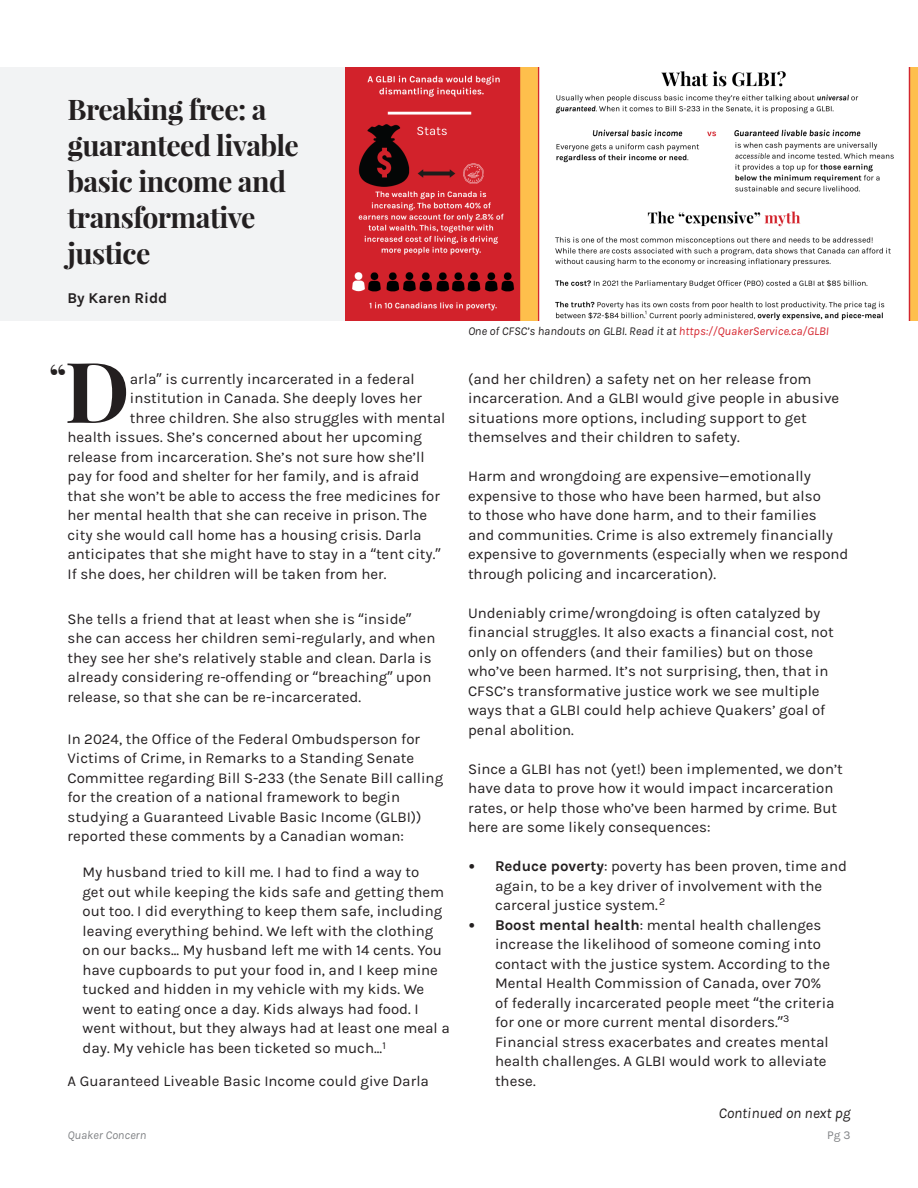
<style>
.page{position:relative;width:918px;height:1188px;background:#fff}
.page>*{position:absolute;margin:0;border:0;box-sizing:border-box;transform-origin:0 0}
.First_Paragraph_with{font:700 84px "Playfair Display";color:#231f20}
.Body_Copy{font:700 37.5px "Playfair Display";color:#231f20}
.Article_Title{font:700 28.5px/36px "Playfair Display";letter-spacing:-.02em;color:#231f20}
.Footnotes___Captions{font:15px/19.5px "Karla";color:#231f20}
.First_Paragraph_with-2{font:15px "Karla";color:#231f20}
.Body_Copy-2{font:italic 15px "Karla";color:#231f20}
.Body_Copy-3{font:700 15px "Karla";color:#231f20}
.Footnotes___Captions-2{font:italic 12px "Karla";color:#231f20}
.t1{font:italic 12px "Karla";color:#808285}
.t2{font:12px "Karla";color:#808285}
.Body_Copy-4{font:10.5px "Karla";color:#231f20}
.s1{font-family:"Open Sans"}
.s2{color:#d5232c}
.s3{font-family:"Calibri"}
.s4{font-weight:700}
</style>
<div class="page">
<div style="left:0;top:68px;width:380px;height:253px;background:#f2f3f4"></div>
<img style="left:345px;top:68px;width:573px;height:253px">
<p class="Article_Title" style="left:68px;top:91px;width:233px">Breaking free: a guaranteed livable basic income and transformative justice</p>
<p class="Body_Copy-3" style="left:68px;top:289px;width:101px">By Karen Ridd</p>
<p class="First_Paragraph_with" style="left:65px;top:338px;width:67px">D</p>
<p class="First_Paragraph_with-2" style="left:130px;top:371px;width:286px">arla<span class="s1">”</span> is currently incarcerated in a federal</p>
<p class="Body_Copy" style="left:49px;top:354px;width:19px">“</p>
<p class="First_Paragraph_with-2" style="left:130px;top:390px;width:294px">institution in Canada. She deeply loves her</p>
<p class="First_Paragraph_with-2" style="left:130px;top:410px;width:317px">three children. She also struggles with mental</p>
<p class="First_Paragraph_with-2" style="left:68px;top:429px;width:356px">health issues. She’s concerned about her upcoming</p>
<p class="First_Paragraph_with-2" style="left:68px;top:449px;width:359px">release from incarceration. She’s not sure how she’ll</p>
<p class="First_Paragraph_with-2" style="left:68px;top:468px;width:354px">pay for food and shelter for her family, and is afraid</p>
<p class="First_Paragraph_with-2" style="left:68px;top:488px;width:374px">that she won’t be able to access the free medicines for</p>
<p class="First_Paragraph_with-2" style="left:68px;top:507px;width:361px">her mental health that she can receive in prison. The</p>
<p class="First_Paragraph_with-2" style="left:68px;top:527px;width:356px">city she would call home has a housing crisis. Darla</p>
<p class="First_Paragraph_with-2" style="left:68px;top:546px;width:375px">anticipates that she might have to stay in a <span class="s1">“</span>tent city.<span class="s1">”</span></p>
<p class="First_Paragraph_with-2" style="left:68px;top:566px;width:321px">If she does, her children will be taken from her.</p>
<p class="Footnotes___Captions" style="left:68px;top:609px;width:369px">She tells a friend that at least when she is <span class="s1">“</span>inside<span class="s1">” </span>she can access her children semi-regularly, and when they see her she’s relatively stable and clean. Darla is already considering re-offending or <span class="s1">“</span>breaching<span class="s1">”</span> upon release, so that she can be re-incarcerated.</p>
<p class="Footnotes___Captions" style="left:68px;top:729px;width:377px">In 2024, the Office of the Federal Ombudsperson for Victims of Crime, in Remarks to a Standing Senate Committee regarding Bill S-233 (the Senate Bill calling for the creation of a national framework to begin studying a Guaranteed Livable Basic Income (GLBI)) reported these comments by a Canadian woman:</p>
<p class="Footnotes___Captions" style="left:82px;top:863px;width:369px">My husband tried to kill me. I had to find a way to<br>get out while keeping the kids safe and getting them out too. I did everything to keep them safe, including leaving everything behind. We left with the clothing on our backs... My husband left me with 14 cents. You have cupboards to put your food in, and I keep mine tucked and hidden in my vehicle with my kids. We went to eating once a day. Kids always had food. I went without, but they always had at least one meal a day. My vehicle has been ticketed so much...</p>
<p class="Footnotes___Captions" style="left:68px;top:1071px;width:363px">A Guaranteed Liveable Basic Income could give Darla</p>
<p class="Body_Copy-4" style="left:382px;top:1040px;width:5px">1</p>
<p class="Footnotes___Captions-2" style="left:468px;top:324px;width:362px">One of CFSC’s handouts on GLBI. Read it at <span class="s2">https://QuakerService.ca/GLBI</span></p>
<p class="Footnotes___Captions" style="left:468px;top:369px;width:373px">(and her children) a safety net on her release from incarceration. And a GLBI would give people in abusive situations more options, including support to get themselves and their children to safety.</p>
<p class="Footnotes___Captions" style="left:468px;top:467px;width:382px">Harm and wrongdoing are expensive—emotionally expensive to those who have been harmed, but also<br>to those who have done harm, and to their families<br>and communities. Crime is also extremely financially expensive to governments (especially when we respond through policing and incarceration).</p>
<p class="Footnotes___Captions" style="left:468px;top:603px;width:367px">Undeniably crime/wrongdoing is often catalyzed by financial struggles. It also exacts a financial cost, not only on offenders (and their families) but on those who’ve been harmed. It’s not surprising, then, that in CFSC’s transformative justice work we see multiple ways that a GLBI could help achieve Quakers’ goal of penal abolition.</p>
<p class="Footnotes___Captions" style="left:468px;top:759px;width:376px">Since a GLBI has not (yet!) been implemented, we don’t have data to prove how it would impact incarceration rates, or help those who’ve been harmed by crime. But here are some likely consequences:</p>
<p class="Footnotes___Captions" style="left:495px;top:857px;width:354px;text-indent:-27px"><span class="s3">•</span> <span class="s4">Reduce poverty</span>: poverty has been proven, time and again, to be a key driver of involvement with the carceral justice system.</p>
<p class="Footnotes___Captions" style="left:495px;top:915px;width:341px;text-indent:-27px"><span class="s3">•</span> <span class="s4">Boost mental health</span>: mental health challenges increase the likelihood of someone coming into contact with the justice system. According to the Mental Health Commission of Canada, over 70% of federally incarcerated people meet <span class="s1">“</span>the criteria for one or more current mental disorders.<span class="s1">”</span></p>
<p class="Body_Copy-4" style="left:659px;top:896px;width:8px">2</p>
<p class="Body_Copy-4" style="left:783px;top:1013px;width:8px">3</p>
<p class="Footnotes___Captions" style="left:495px;top:1032px;width:335px">Financial stress exacerbates and creates mental health challenges. A GLBI would work to alleviate these.</p>
<p class="Body_Copy-2" style="left:718px;top:1105px;width:134px">Continued on next pg</p>
<p class="t1" style="left:68px;top:1129px;width:80px">Quaker Concern</p>
<p class="t2" style="left:827px;top:1129px;width:25px">Pg 3</p>
</div>
